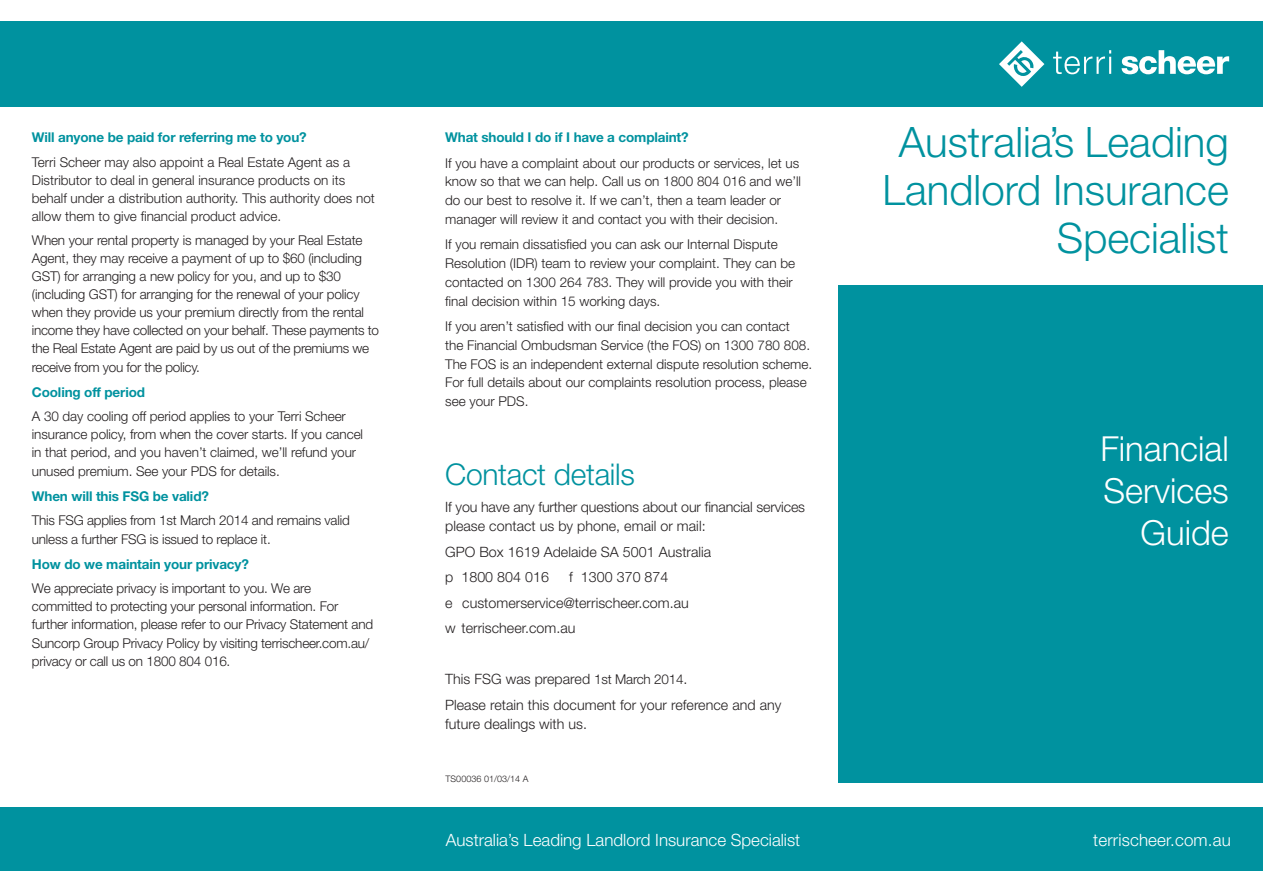
<style>
.page{position:relative;width:1263px;height:893px;background:#fff}
.page>*{position:absolute;margin:0;border:0;box-sizing:border-box;transform-origin:0 0}
.t1{font:300 42px "Helvetica Neue";color:#00929f}
.t2{font:300 34.5px/42px "Helvetica Neue";color:#fff;text-align:right}
.t3{font:300 30px "Helvetica Neue";letter-spacing:-.01em;color:#00929f}
.t4{font:300 16.95px "Helvetica Neue";color:#fff}
.t5{font:300 14.25px/18.8px "Helvetica Neue";letter-spacing:.005em;color:#231f20}
.t6{font:300 13.5px/18px "Helvetica Neue";letter-spacing:-.005em;color:#231f20}
.t7{font:700 13.5px "Helvetica Neue";letter-spacing:-.01em;color:#00929f}
.t8{font:300 9px "Helvetica Neue";letter-spacing:.005em;color:#231f20}
.s1{font-size:13.5px}
</style>
<div class="page">
<div style="left:838px;top:285px;width:425px;height:497px;background:#00929f"></div>
<div style="left:0;top:807px;width:1263px;height:64px;background:#00929f"></div>
<div style="left:0;top:22px;width:1263px;height:85px;background:#00929f"></div>
<svg style="left:999px;top:41px;width:45px;height:46px"></svg>
<svg style="left:1053px;top:50px;width:58px;height:24px"></svg>
<svg style="left:1121px;top:50px;width:108px;height:24px"></svg>
<p class="t7" style="left:32px;top:129px;width:276px">Will anyone be paid for referring me to you?</p>
<p class="t6" style="left:32px;top:153px;width:345px">Terri Scheer may also appoint a Real Estate Agent as a Distributor to deal in general insurance products on its behalf under a distribution authority. This authority does not allow them to give financial product advice.</p>
<p class="t6" style="left:32px;top:231px;width:349px">When your rental property is managed by your Real Estate Agent, they may receive a payment of up to $60 (including GST) for arranging a new policy for you, and up to $30 (including GST) for arranging for the renewal of your policy when they provide us your premium directly from the rental income they have collected on your behalf. These payments to the Real Estate Agent are paid by us out of the premiums we receive from you for the policy.</p>
<p class="t7" style="left:32px;top:384px;width:115px">Cooling off period</p>
<p class="t6" style="left:32px;top:407px;width:333px">A 30 day cooling off period applies to your Terri Scheer insurance policy, from when the cover starts. If you cancel in that period, and you haven’t claimed, we’ll refund your unused premium. See your PDS for details.</p>
<p class="t7" style="left:32px;top:488px;width:179px">When will this FSG be valid?</p>
<p class="t6" style="left:32px;top:511px;width:319px;line-height:18.5px">This FSG applies from 1st March 2014 and remains valid unless a further FSG is issued to replace it.</p>
<p class="t7" style="left:32px;top:556px;width:219px">How do we maintain your privacy?</p>
<p class="t6" style="left:32px;top:579px;width:343px">We appreciate privacy is important to you. We are committed to protecting your personal information. For further information, please refer to our Privacy Statement and Suncorp Group Privacy Policy by visiting terrischeer.com.au/ privacy or call us on 1800 804 016.</p>
<p class="t7" style="left:445px;top:129px;width:245px">What should I do if I have a complaint?</p>
<p class="t6" style="left:445px;top:153px;width:357px;line-height:18.8px">If you have a complaint about our products or services, let us know so that we can help. Call us on 1800 804 016 and we’ll do our best to resolve it. If we can’t, then a team leader or manager will review it and contact you with their decision.</p>
<p class="t6" style="left:445px;top:235px;width:351px;line-height:18.8px">If you remain dissatisfied you can ask our Internal Dispute Resolution (IDR) team to review your complaint. They can be contacted on 1300 264 783. They will provide you with their final decision within 15 working days.</p>
<p class="t6" style="left:445px;top:317px;width:369px;line-height:18.8px">If you aren’t satisfied with our final decision you can contact<br>the Financial Ombudsman Service (the FOS) on 1300 780 808.<br>The FOS is an independent external dispute resolution scheme.<br>For full details about our complaints resolution process, please see your PDS.</p>
<p class="t3" style="left:445px;top:456px;width:191px">Contact details</p>
<p class="t5" style="left:445px;top:497px;width:361px">If you have any further questions about our financial services please contact us by phone, email or mail:</p>
<p class="t5" style="left:445px;top:542px;width:268px">GPO Box 1619 Adelaide SA 5001 Australia</p>
<p class="t5" style="left:445px;top:567px;width:105px">p 1800 804 016</p>
<p class="t5" style="left:569px;top:567px;width:101px">f 1300 370 874</p>
<p class="t5" style="left:445px;top:593px;width:245px">e customerservice@terrischeer.com.au</p>
<p class="t5" style="left:445px;top:618px;width:132px">w terrischeer.com.au</p>
<p class="t5" style="left:445px;top:670px;width:244px">This FSG was prepared <span class="s1">1st March 2014</span>.</p>
<p class="t5" style="left:445px;top:695px;width:338px">Please retain this document for your reference and any future dealings with us.</p>
<p class="t8" style="left:446px;top:774px;width:84px">TS00036 01/03/14 A</p>
<p class="t1" style="left:899px;top:116px;width:332px">Australia’s Leading</p>
<p class="t1" style="left:882px;top:164px;width:348px">Landlord Insurance</p>
<p class="t1" style="left:1057px;top:212px;width:173px">Specialist</p>
<p class="t2" style="left:1100px;top:427px;width:130px">Financial<br>Services<br>Guide</p>
<p class="t4" style="left:446px;top:830px;width:356px">Australia’s Leading Landlord Insurance Specialist</p>
<p class="t4" style="left:1093px;top:829px;width:139px">terrischeer.com.au</p>
</div>
